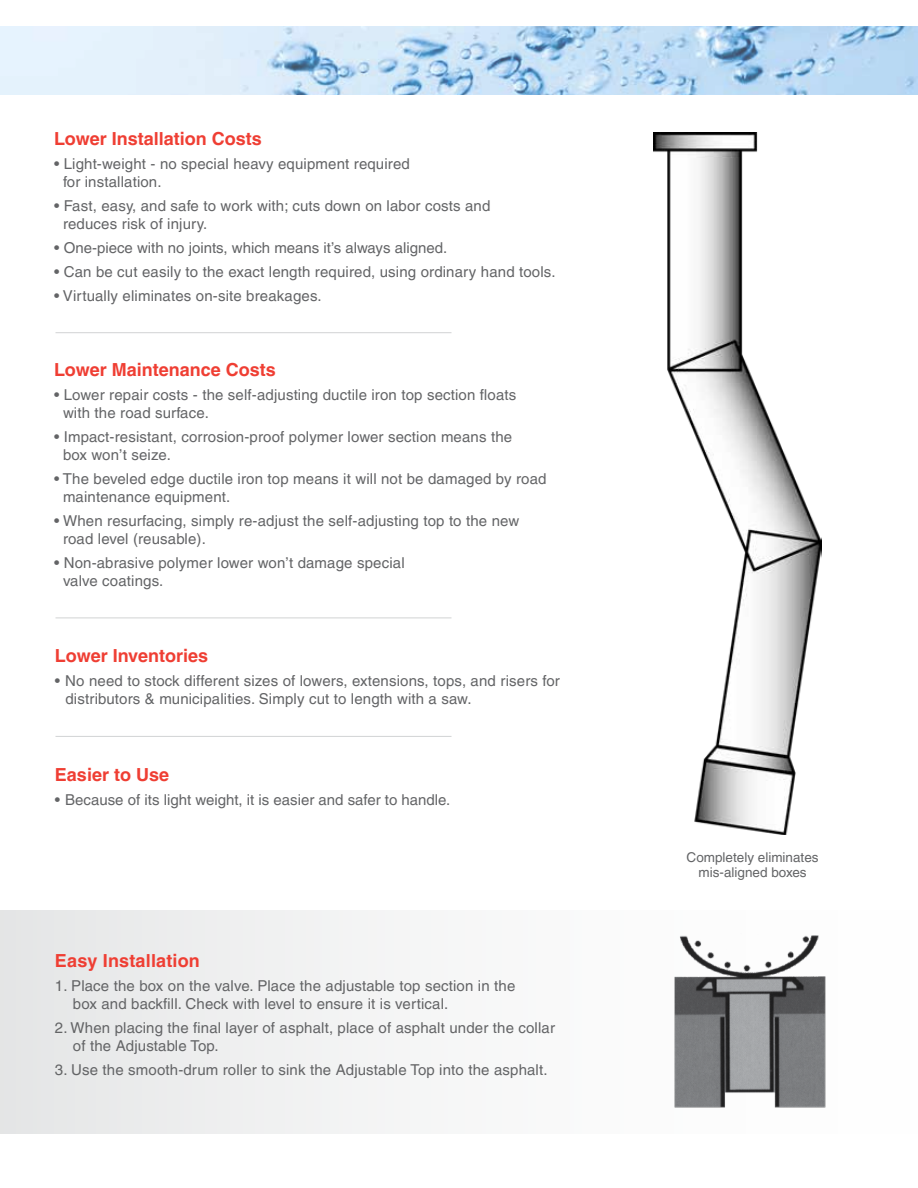
<style>
.page{position:relative;width:918px;height:1188px;background:#fff}
.page>*{position:absolute;margin:0;border:0;box-sizing:border-box;transform-origin:0 0}
.t1{font:700 18px "Helvetica LT Pro";color:#ef3e33}
.t2{font:15px/18px "Helvetica LT Pro";letter-spacing:.01em;color:#636466}
.t3{font:13.5px/15px "Helvetica LT Pro";color:#636466;text-align:center}
</style>
<div class="page">
<div style="left:0;top:910px;width:918px;height:224px;background:linear-gradient(to right,#e7e8e9,#fff)"></div>
<hr style="left:56px;top:618px;width:396px;height:1px;background:#d1d3d4">
<hr style="left:56px;top:332px;width:396px;height:1px;background:#d1d3d4">
<img style="left:0;top:26px;width:918px;height:68px">
<img style="left:655px;top:912px;width:200px;height:219px">
<img style="left:653px;top:133px;width:168px;height:701px">
<hr style="left:56px;top:736px;width:396px;height:1px;background:#d1d3d4">
<p class="t1" style="left:54px;top:128px;width:209px">Lower Installation Costs</p>
<p class="t2" style="left:63px;top:155px;width:348px;text-indent:-9px">• Light-weight - no special heavy equipment required for installation.</p>
<p class="t2" style="left:63px;top:197px;width:429px;text-indent:-9px">• Fast, easy, and safe to work with; cuts down on labor costs and reduces risk of injury.</p>
<p class="t2" style="left:54px;top:239px;width:395px">• One-piece with no joints, which means it’s always aligned.</p>
<p class="t2" style="left:54px;top:263px;width:503px">• Can be cut easily to the exact length required, using ordinary hand tools.</p>
<p class="t2" style="left:54px;top:287px;width:269px">• Virtually eliminates on-site breakages.</p>
<p class="t1" style="left:54px;top:359px;width:223px">Lower Maintenance Costs</p>
<p class="t2" style="left:63px;top:386px;width:455px;text-indent:-9px">• Lower repair costs - the self-adjusting ductile iron top section floats with the road surface.</p>
<p class="t2" style="left:63px;top:428px;width:451px;text-indent:-9px">• Impact-resistant, corrosion-proof polymer lower section means the box won’t seize.</p>
<p class="t2" style="left:63px;top:470px;width:485px;text-indent:-9px">• The beveled edge ductile iron top means it will not be damaged by road maintenance equipment.</p>
<p class="t2" style="left:63px;top:512px;width:458px;text-indent:-9px">• When resurfacing, simply re-adjust the self-adjusting top to the new road level (reusable).</p>
<p class="t2" style="left:63px;top:554px;width:343px;text-indent:-9px">• Non-abrasive polymer lower won’t damage special valve coatings.</p>
<p class="t1" style="left:55px;top:645px;width:155px">Lower Inventories</p>
<p class="t2" style="left:65px;top:672px;width:496px;text-indent:-10px">• No need to stock different sizes of lowers, extensions, tops, and risers for distributors &amp; municipalities. Simply cut to length with a saw.</p>
<p class="t1" style="left:55px;top:764px;width:116px">Easier to Use</p>
<p class="t2" style="left:55px;top:791px;width:397px">• Because of its light weight, it is easier and safer to handle.</p>
<p class="t1" style="left:55px;top:949px;width:146px">Easy Installation</p>
<p class="t2" style="left:73px;top:976px;width:444px;text-indent:-18px">1. Place the box on the valve. Place the adjustable top section in the box and backfill. Check with level to ensure it is vertical.</p>
<p class="t2" style="left:73px;top:1018px;width:484px;text-indent:-18px">2. When placing the final layer of asphalt, place of asphalt under the collar of the Adjustable Top.</p>
<p class="t2" style="left:55px;top:1060px;width:494px">3. Use the smooth-drum roller to sink the Adjustable Top into the asphalt.</p>
<p class="t3" style="left:687px;top:850px;width:134px">Completely eliminates mis-aligned boxes</p>
</div>
